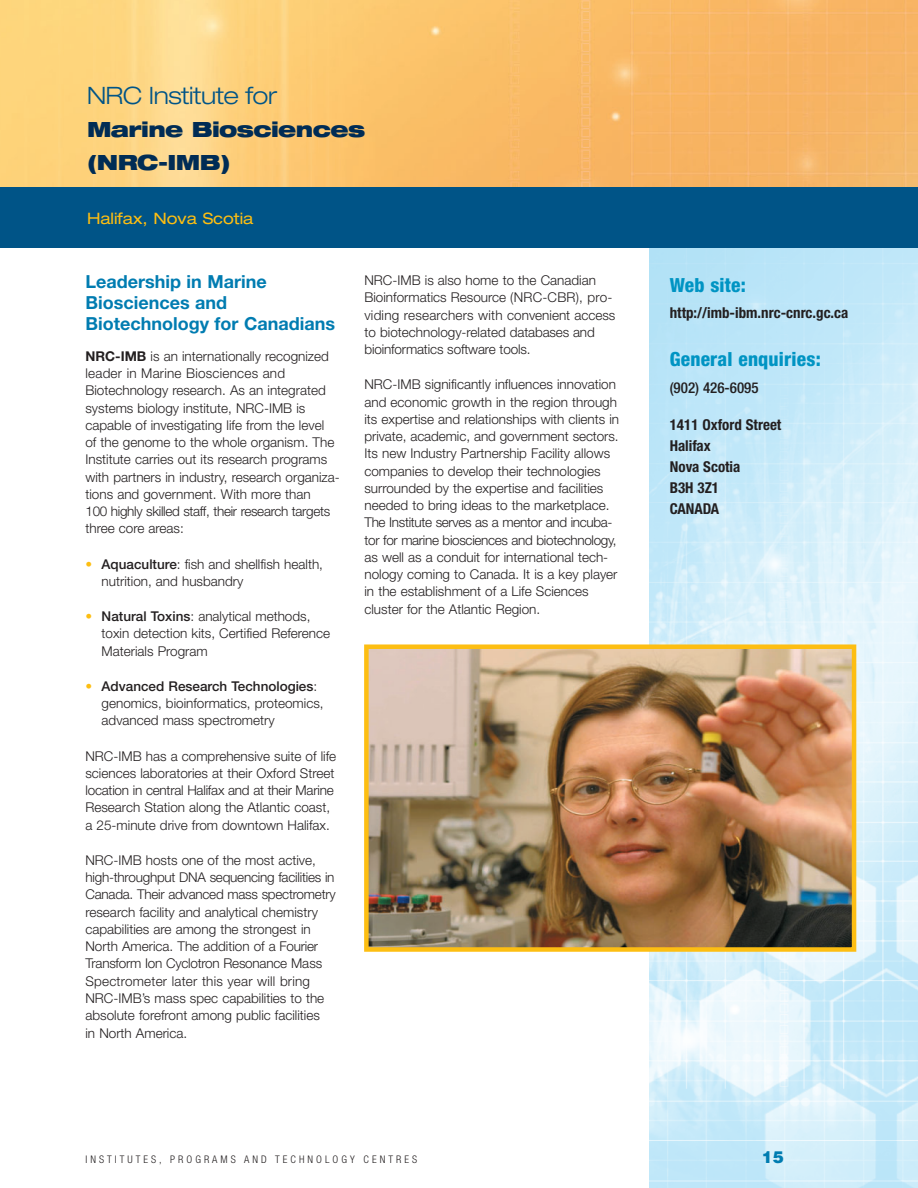
<style>
.page{position:relative;width:918px;height:1188px;background:#fff}
.page>*{position:absolute;margin:0;border:0;box-sizing:border-box;transform-origin:0 0}
.t1{font:300 expanded 24px "Helvetica Neue";letter-spacing:-.02em;color:#005487}
.t2{font:900 expanded 21px/33px "Helvetica Neue";letter-spacing:-.03em;color:#002c55}
.t3{font:800 condensed 19.5px "Helvetica Neue";letter-spacing:.01em;color:#0094c3}
.t4{font:700 18px/21px "Helvetica Neue";color:#007cb1}
.t5{font:900 16.5px "Helvetica";color:#007cb1}
.t6{font:expanded 15.75px "Helvetica Neue";color:#fdbe12}
.t7{font:700 condensed 15px/21px "Helvetica Neue";color:#231f20}
.t8{font:500 condensed 15px "Helvetica Neue";color:#231f20}
.t9{font:300 13.5px/17.2px "Helvetica Neue";color:#231f20}
.t10{font:300 condensed 10.5px "Helvetica Neue";letter-spacing:.29em;color:#231f20}
.s1{font-weight:700}
.s2{color:#fdbe12}
.s3{font-weight:500}
</style>
<div class="page">
<img style="left:1px;top:0;width:917px;height:187px">
<img style="left:650px;top:248px;width:268px;height:940px">
<div style="left:0;top:187px;width:918px;height:61px;background:#005487"></div>
<img style="left:369px;top:649px;width:482px;height:298px">
<div style="left:364px;top:644px;width:492px;height:308px;border:4px solid #fdbe12"></div>
<h1 class="t1" style="left:87px;top:87px;width:192px">NRC Institute for</h1>
<h2 class="t2" style="left:87px;top:115px;width:280px">Marine Biosciences (NRC-IMB)</h2>
<p class="t6" style="left:87px;top:213px;width:168px">Halifax, Nova Scotia</p>
<h3 class="t4" style="left:85px;top:273px;width:251px">Leadership in Marine<br>Biosciences and<br>Biotechnology for Canadians</h3>
<p class="t9" style="left:85px;top:349px;width:256px"><span class="s1">NRC-IMB</span> is an internationally recognized leader in Marine Biosciences and Biotechnology research. As an integrated systems biology institute, NRC-IMB is capable of investigating life from the level<br>of the genome to the whole organism. The Institute carries out its research programs with partners in industry, research organiza&shy;tions and government. With more than<br>100 highly skilled staff, their research targets three core areas:</p>
<p class="t9" style="left:102px;top:557px;width:223px;text-indent:-16px"><span class="s2">•</span> <span class="s3">Aquaculture</span>: fish and shellfish health, nutrition, and husbandry</p>
<p class="t9" style="left:102px;top:609px;width:230px;text-indent:-16px"><span class="s2">•</span> <span class="s3">Natural Toxins</span>: analytical methods, toxin detection kits, Certified Reference<br>Materials Program</p>
<p class="t9" style="left:102px;top:679px;width:223px;text-indent:-16px"><span class="s2">•</span> <span class="s3">Advanced Research Technologies</span>: genomics, bioinformatics, proteomics, advanced mass spectrometry</p>
<p class="t9" style="left:85px;top:749px;width:252px">NRC-IMB has a comprehensive suite of life sciences laboratories at their Oxford Street location in central Halifax and at their Marine Research Station along the Atlantic coast, a 25-minute drive from downtown Halifax.</p>
<p class="t9" style="left:85px;top:853px;width:252px">NRC-IMB hosts one of the most active, high-throughput DNA sequencing facilities in Canada. Their advanced mass spectrometry research facility and analytical chemistry capabilities are among the strongest in North America. The addition of a Fourier Transform Ion Cyclotron Resonance Mass Spectrometer later this year will bring NRC-IMB’s mass spec capabilities to the absolute forefront among public facilities<br>in North America.</p>
<p class="t9" style="left:364px;top:273px;width:252px">NRC-IMB is also home to the Canadian Bioinformatics Resource (NRC-CBR), pro&shy;viding researchers with convenient access to biotechnology-related databases and bioinformatics software tools.</p>
<p class="t9" style="left:364px;top:377px;width:256px">NRC-IMB significantly influences innovation and economic growth in the region through its expertise and relationships with clients in private, academic, and government sectors.<br>Its new Industry Partnership Facility allows companies to develop their technologies surrounded by the expertise and facilities needed to bring ideas to the marketplace.<br>The Institute serves as a mentor and incuba&shy;tor for marine biosciences and biotechnology, as well as a conduit for international tech&shy;nology coming to Canada. It is a key player in the establishment of a Life Sciences cluster for the Atlantic Region.</p>
<h3 class="t3" style="left:670px;top:278px;width:78px">Web site:</h3>
<p class="t7" style="left:670px;top:304px;width:180px">http://imb-ibm.nrc-cnrc.gc.ca</p>
<h3 class="t3" style="left:670px;top:352px;width:153px">General enquiries:</h3>
<p class="t8" style="left:670px;top:382px;width:90px">(902) 426-6095</p>
<p class="t7" style="left:670px;top:415px;width:113px">1411 Oxford Street<br>Halifax<br>Nova Scotia<br>B3H 3Z1<br>CANADA</p>
<p class="t10" style="left:85px;top:1156px;width:333px">INSTITUTES, PROGRAMS AND TECHNOLOGY CENTRES</p>
<p class="t5" style="left:762px;top:1152px;width:24px">15</p>
</div>
